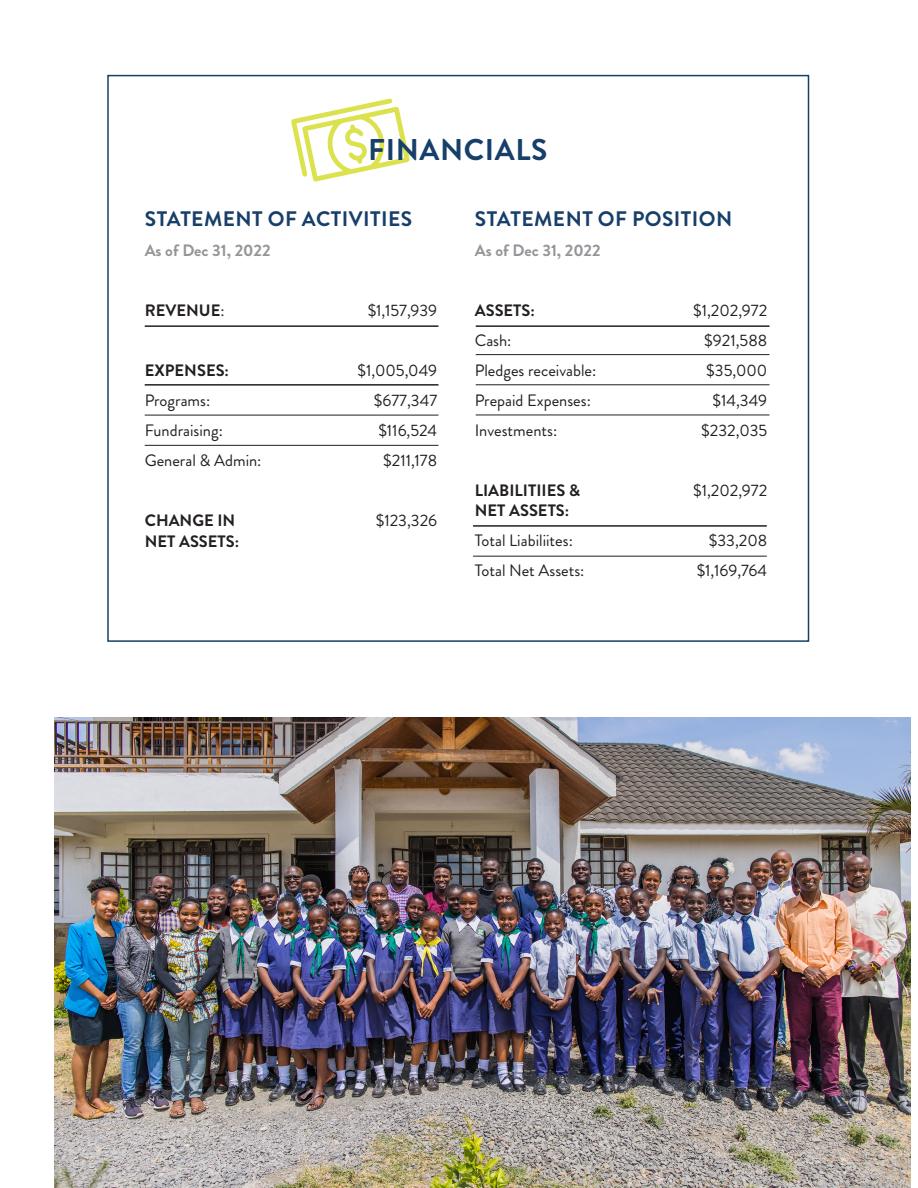
<style>
.page{position:relative;width:918px;height:1188px;background:#fff}
.page>*{position:absolute;margin:0;border:0;box-sizing:border-box;transform-origin:0 0}
.t1{font:700 30px "Brandon Grotesque";letter-spacing:.02em;color:#173f6a}
.t2{font:700 21px "Brandon Grotesque";letter-spacing:.02em;color:#173f6a}
.t3{font:16.5px "Brandon Grotesque";color:#231f20}
.t4{font:700 16.5px "Brandon Grotesque";color:#231f20}
.t5{font:700 16.5px "Brandon Grotesque";color:#939598}
.s1{font-weight:400}
</style>
<div class="page">
<img style="left:54px;top:717px;width:857px;height:471px">
<hr style="left:145px;top:325px;width:293px;height:2px;background:#231f20">
<hr style="left:145px;top:384px;width:293px;height:2px;background:#231f20">
<hr style="left:145px;top:415px;width:293px;height:1px;background:#231f20">
<hr style="left:145px;top:445px;width:293px;height:1px;background:#231f20">
<hr style="left:476px;top:325px;width:294px;height:2px;background:#231f20">
<hr style="left:476px;top:354px;width:294px;height:1px;background:#231f20">
<hr style="left:476px;top:385px;width:294px;height:1px;background:#231f20">
<hr style="left:476px;top:415px;width:294px;height:1px;background:#231f20">
<hr style="left:473px;top:525px;width:294px;height:2px;background:#231f20">
<hr style="left:473px;top:556px;width:294px;height:1px;background:#231f20">
<svg style="left:291px;top:99px;width:119px;height:83px"></svg>
<p class="t1" style="left:368px;top:128px;width:181px">FINANCIALS</p>
<p class="t2" style="left:145px;top:204px;width:269px">STATEMENT OF ACTIVITIES</p>
<p class="t5" style="left:145px;top:239px;width:127px">As of Dec 31, 2022</p>
<p class="t4" style="left:145px;top:299px;width:81px">REVENUE<span class="s1">:</span></p>
<p class="t3" style="left:368px;top:299px;width:71px">$1,157,939</p>
<p class="t4" style="left:145px;top:359px;width:86px">EXPENSES:</p>
<p class="t3" style="left:358px;top:359px;width:81px">$1,005,049</p>
<p class="t3" style="left:145px;top:389px;width:67px">Programs:</p>
<p class="t3" style="left:374px;top:389px;width:65px">$677,347</p>
<p class="t3" style="left:145px;top:419px;width:80px">Fundraising:</p>
<p class="t3" style="left:378px;top:419px;width:60px">$116,524</p>
<p class="t3" style="left:145px;top:449px;width:118px">General &amp; Admin:</p>
<p class="t3" style="left:383px;top:449px;width:56px">$211,178</p>
<p class="t4" style="left:145px;top:509px;width:92px">CHANGE IN</p>
<p class="t3" style="left:376px;top:509px;width:63px">$123,326</p>
<p class="t4" style="left:145px;top:530px;width:96px">NET ASSETS:</p>
<p class="t2" style="left:475px;top:204px;width:259px">STATEMENT OF POSITION</p>
<p class="t5" style="left:475px;top:239px;width:127px">As of Dec 31, 2022</p>
<p class="t4" style="left:475px;top:299px;width:62px">ASSETS:</p>
<p class="t3" style="left:693px;top:299px;width:76px">$1,202,972</p>
<p class="t3" style="left:475px;top:329px;width:38px">Cash:</p>
<p class="t3" style="left:704px;top:329px;width:64px">$921,588</p>
<p class="t3" style="left:475px;top:359px;width:123px">Pledges receivable:</p>
<p class="t3" style="left:706px;top:359px;width:63px">$35,000</p>
<p class="t3" style="left:475px;top:389px;width:118px">Prepaid Expenses:</p>
<p class="t3" style="left:713px;top:389px;width:56px">$14,349</p>
<p class="t3" style="left:475px;top:419px;width:84px">Investments:</p>
<p class="t3" style="left:701px;top:419px;width:67px">$232,035</p>
<p class="t4" style="left:475px;top:479px;width:107px">LIABILITIIES &amp;</p>
<p class="t3" style="left:693px;top:479px;width:76px">$1,202,972</p>
<p class="t4" style="left:475px;top:499px;width:96px">NET ASSETS:</p>
<p class="t3" style="left:475px;top:529px;width:100px">Total Liabiliites:</p>
<p class="t3" style="left:709px;top:529px;width:60px">$33,208</p>
<p class="t3" style="left:475px;top:559px;width:111px">Total Net Assets:</p>
<p class="t3" style="left:697px;top:559px;width:72px">$1,169,764</p>
</div>
